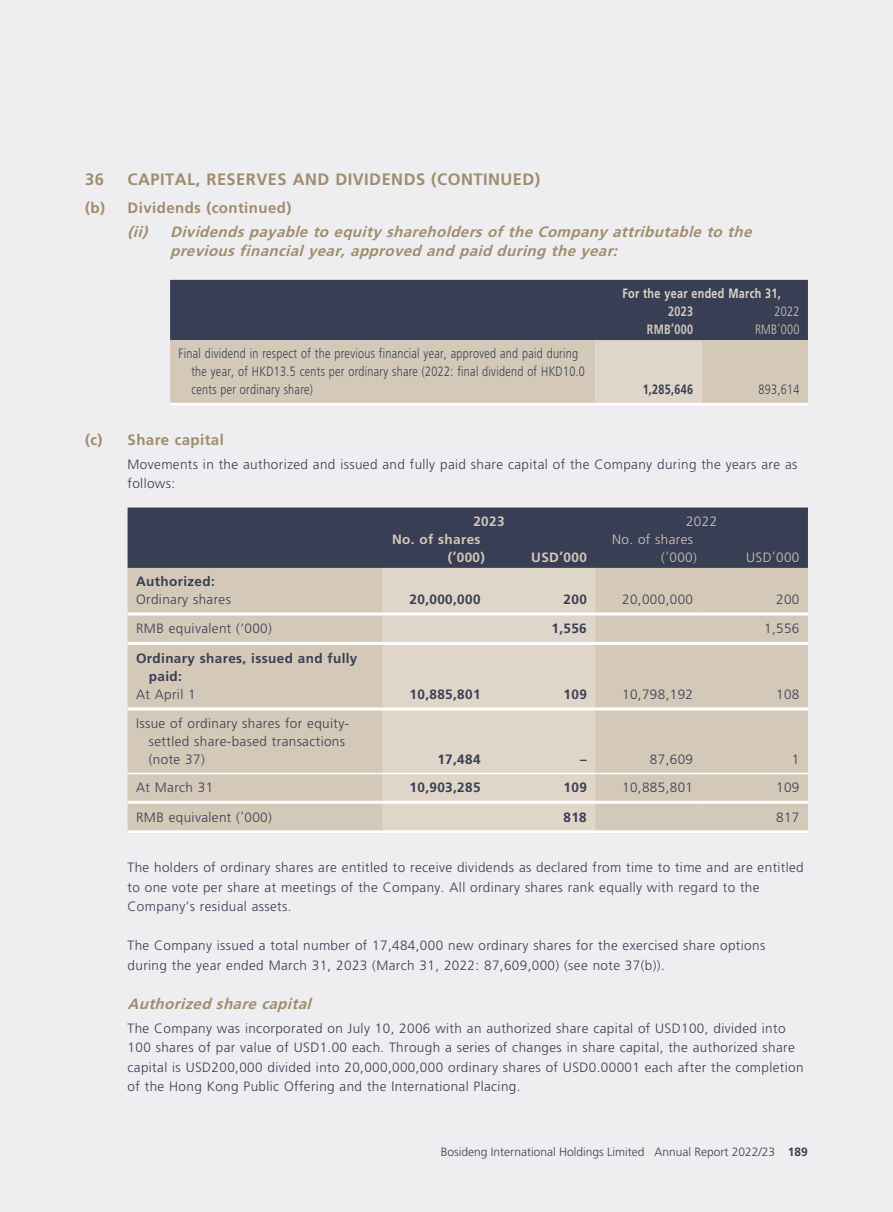
<style>
.page{position:relative;width:893px;height:1212px;background:#eeeef0}
.page>*{position:absolute;margin:0;border:0;box-sizing:border-box;transform-origin:0 0}
.t1{font:700 16.5px "Frutiger LT Std";letter-spacing:.03em;color:#a08c6e}
.t2{font:italic 700 15px/19.5px "Frutiger LT Std";color:#a08c6e}
.t3{font:700 15px "Frutiger LT Std";letter-spacing:.03em;color:#a08c6e}
.t4{font:300 13.5px/19.5px "Frutiger LT Std";letter-spacing:.03em;color:#383e53}
.t5{font:300 13.5px/18px "Frutiger LT Std";letter-spacing:.03em;color:#383e53;scale:.8 1}
.t6{font:700 13.5px/18px "Frutiger LT Std";letter-spacing:.03em;color:#383e53}
.t7{font:700 13.5px "Frutiger LT Std";letter-spacing:.03em;color:#d4c8b9}
.t8{font:300 13.5px "Frutiger LT Std";letter-spacing:.03em;color:#d4c8b9}
.t9{font:700 13.5px "Frutiger LT Std";letter-spacing:.03em;color:#dfd5c8;scale:.8 1}
.t10{font:700 13.5px "Frutiger LT Std";letter-spacing:.03em;color:#d4c8b9;scale:.8 1}
.t11{font:300 13.5px "Frutiger LT Std";letter-spacing:.03em;color:#d4c8b9;scale:.8 1}
.t12{font:700 13.5px "Frutiger LT Std";letter-spacing:.03em;color:#383e53;scale:.8 1}
.t13{font:300 12px "Frutiger LT Std";color:#383e53}
.s1{font-weight:700}
</style>
<div class="page">
<svg style="left:170px;top:280px;width:638px;height:123px;background:#888588"></svg>
<hr style="left:170px;top:403px;width:425px;height:3px;background:#fff">
<hr style="left:595px;top:403px;width:107px;height:3px;background:#fff">
<hr style="left:702px;top:403px;width:106px;height:3px;background:#fff">
<svg style="left:128px;top:507px;width:680px;height:323px;background:#b8b0a9"></svg>
<hr style="left:128px;top:612px;width:255px;height:3px;background:#fff">
<hr style="left:383px;top:612px;width:106px;height:3px;background:#fff">
<hr style="left:489px;top:612px;width:106px;height:3px;background:#fff">
<hr style="left:595px;top:612px;width:107px;height:3px;background:#fff">
<hr style="left:702px;top:612px;width:106px;height:3px;background:#fff">
<hr style="left:128px;top:642px;width:255px;height:3px;background:#fff">
<hr style="left:383px;top:642px;width:106px;height:3px;background:#fff">
<hr style="left:489px;top:642px;width:106px;height:3px;background:#fff">
<hr style="left:595px;top:642px;width:107px;height:3px;background:#fff">
<hr style="left:702px;top:642px;width:106px;height:3px;background:#fff">
<hr style="left:128px;top:707px;width:255px;height:3px;background:#fff">
<hr style="left:383px;top:707px;width:106px;height:3px;background:#fff">
<hr style="left:489px;top:707px;width:106px;height:3px;background:#fff">
<hr style="left:595px;top:707px;width:107px;height:3px;background:#fff">
<hr style="left:702px;top:707px;width:106px;height:3px;background:#fff">
<hr style="left:128px;top:773px;width:255px;height:1px;background:#fff">
<hr style="left:383px;top:773px;width:106px;height:1px;background:#fff">
<hr style="left:489px;top:773px;width:106px;height:1px;background:#fff">
<hr style="left:595px;top:773px;width:107px;height:1px;background:#fff">
<hr style="left:702px;top:773px;width:106px;height:1px;background:#fff">
<hr style="left:128px;top:801px;width:255px;height:3px;background:#fff">
<hr style="left:383px;top:801px;width:106px;height:3px;background:#fff">
<hr style="left:489px;top:801px;width:106px;height:3px;background:#fff">
<hr style="left:595px;top:801px;width:107px;height:3px;background:#fff">
<hr style="left:702px;top:801px;width:106px;height:3px;background:#fff">
<hr style="left:128px;top:830px;width:255px;height:3px;background:#fff">
<hr style="left:383px;top:830px;width:106px;height:3px;background:#fff">
<hr style="left:489px;top:830px;width:106px;height:3px;background:#fff">
<hr style="left:595px;top:830px;width:107px;height:3px;background:#fff">
<hr style="left:702px;top:830px;width:106px;height:3px;background:#fff">
<p class="t1" style="left:85px;top:169px;width:20px">36</p>
<p class="t1" style="left:128px;top:169px;width:414px">CAPITAL, RESERVES AND DIVIDENDS (CONTINUED)</p>
<p class="t3" style="left:85px;top:199px;width:208px">(b) Dividends (continued)</p>
<p class="t2" style="left:170px;top:222px;width:588px;text-indent:-43px">(ii) Dividendspayable to equity shareholdersofthe Company attributable to the previousfinancialyear,approved and paid during the year:</p>
<p class="t9" style="left:622px;top:285px;width:200px">For the year ended March 31,</p>
<p class="t10" style="left:668px;top:303px;width:33px">2023</p>
<p class="t11" style="left:774px;top:304px;width:33px">2022</p>
<p class="t10" style="left:647px;top:321px;width:59px">RMB’000</p>
<p class="t11" style="left:755px;top:322px;width:57px">RMB’000</p>
<p class="t5" style="left:191px;top:345px;width:494px;text-indent:-13px">Final dividend in respect of the previous financial year, approved and paid during the year, of HKD13.5 cents per ordinary share (2022: final dividend of HKD10.0 cents per ordinary share)</p>
<p class="t12" style="left:643px;top:382px;width:65px">1,285,646</p>
<p class="t5" style="left:759px;top:381px;width:53px">893,614</p>
<p class="t3" style="left:85px;top:431px;width:140px">(c) Share capital</p>
<p class="t4" style="left:128px;top:454px;width:671px">Movements in the authorized and issued and fully paid share capital of the Company during the years are as follows:</p>
<p class="t7" style="left:473px;top:513px;width:33px">2023</p>
<p class="t8" style="left:686px;top:513px;width:33px">2022</p>
<p class="t7" style="left:392px;top:531px;width:90px">No. of shares</p>
<p class="t8" style="left:612px;top:531px;width:83px">No. of shares</p>
<p class="t7" style="left:448px;top:549px;width:39px">(’000)</p>
<p class="t7" style="left:531px;top:549px;width:57px">USD’000</p>
<p class="t8" style="left:661px;top:549px;width:37px">(’000)</p>
<p class="t8" style="left:746px;top:549px;width:55px">USD’000</p>
<p class="t6" style="left:136px;top:572px;width:80px">Authorized:</p>
<p class="t4" style="left:136px;top:590px;width:96px">Ordinary shares</p>
<p class="t6" style="left:410px;top:590px;width:72px">20,000,000</p>
<p class="t6" style="left:564px;top:590px;width:25px">200</p>
<p class="t4" style="left:622px;top:590px;width:72px">20,000,000</p>
<p class="t4" style="left:776px;top:590px;width:25px">200</p>
<p class="t4" style="left:136px;top:619px;width:137px">RMB equivalent (’000)</p>
<p class="t6" style="left:551px;top:620px;width:37px">1,556</p>
<p class="t4" style="left:764px;top:619px;width:37px">1,556</p>
<p class="t6" style="left:149px;top:649px;width:210px;text-indent:-13px">Ordinary shares, issued and fully paid:</p>
<p class="t4" style="left:136px;top:685px;width:61px">At April 1</p>
<p class="t6" style="left:410px;top:685px;width:72px">10,885,801</p>
<p class="t6" style="left:564px;top:685px;width:25px">109</p>
<p class="t4" style="left:622px;top:685px;width:72px">10,798,192</p>
<p class="t4" style="left:776px;top:685px;width:25px">108</p>
<p class="t4" style="left:149px;top:715px;width:202px;line-height:18px;text-indent:-13px">Issue of ordinary shares for equity&shy;settled share-based transactions (note 37)</p>
<p class="t6" style="left:437px;top:751px;width:45px">17,484</p>
<p class="t6" style="left:580px;top:751px;width:8px">–</p>
<p class="t4" style="left:650px;top:750px;width:45px">87,609</p>
<p class="t4" style="left:792px;top:750px;width:9px">1</p>
<p class="t4" style="left:136px;top:778px;width:79px">At March 31</p>
<p class="t6" style="left:410px;top:779px;width:72px">10,903,285</p>
<p class="t6" style="left:564px;top:779px;width:25px">109</p>
<p class="t4" style="left:622px;top:778px;width:72px">10,885,801</p>
<p class="t4" style="left:776px;top:778px;width:25px">109</p>
<p class="t4" style="left:136px;top:807px;width:137px">RMB equivalent (’000)</p>
<p class="t6" style="left:564px;top:808px;width:25px">818</p>
<p class="t4" style="left:776px;top:807px;width:25px">817</p>
<p class="t4" style="left:128px;top:858px;width:678px">The holders of ordinary shares are entitled to receive dividends as declared from time to time and are entitled to one vote per share at meetings of the Company. All ordinary shares rank equally with regard to the<br>Company’s residual assets.</p>
<p class="t4" style="left:128px;top:936px;width:639px">The Company issued a total number of 17,484,000 new ordinary shares for the exercised share options during the year ended March 31, 2023 (March 31, 2022: 87,609,000) (see note 37(b)).</p>
<p class="t2" style="left:128px;top:994px;width:189px">Authorized share capital</p>
<p class="t4" style="left:128px;top:1018px;width:677px">The Company was incorporated on July 10, 2006 with an authorized share capital of USD100, divided into 100 shares of par value of USD1.00 each. Through a series of changes in share capital, the authorized share capital is USD200,000 divided into 20,000,000,000 ordinary shares of USD0.00001 each after the completion of the Hong Kong Public Offering and the International Placing.</p>
<p class="t13" style="left:441px;top:1145px;width:369px">Bosideng International Holdings Limited Annual Report 2022/23 <span class="s1">189</span></p>
</div>
